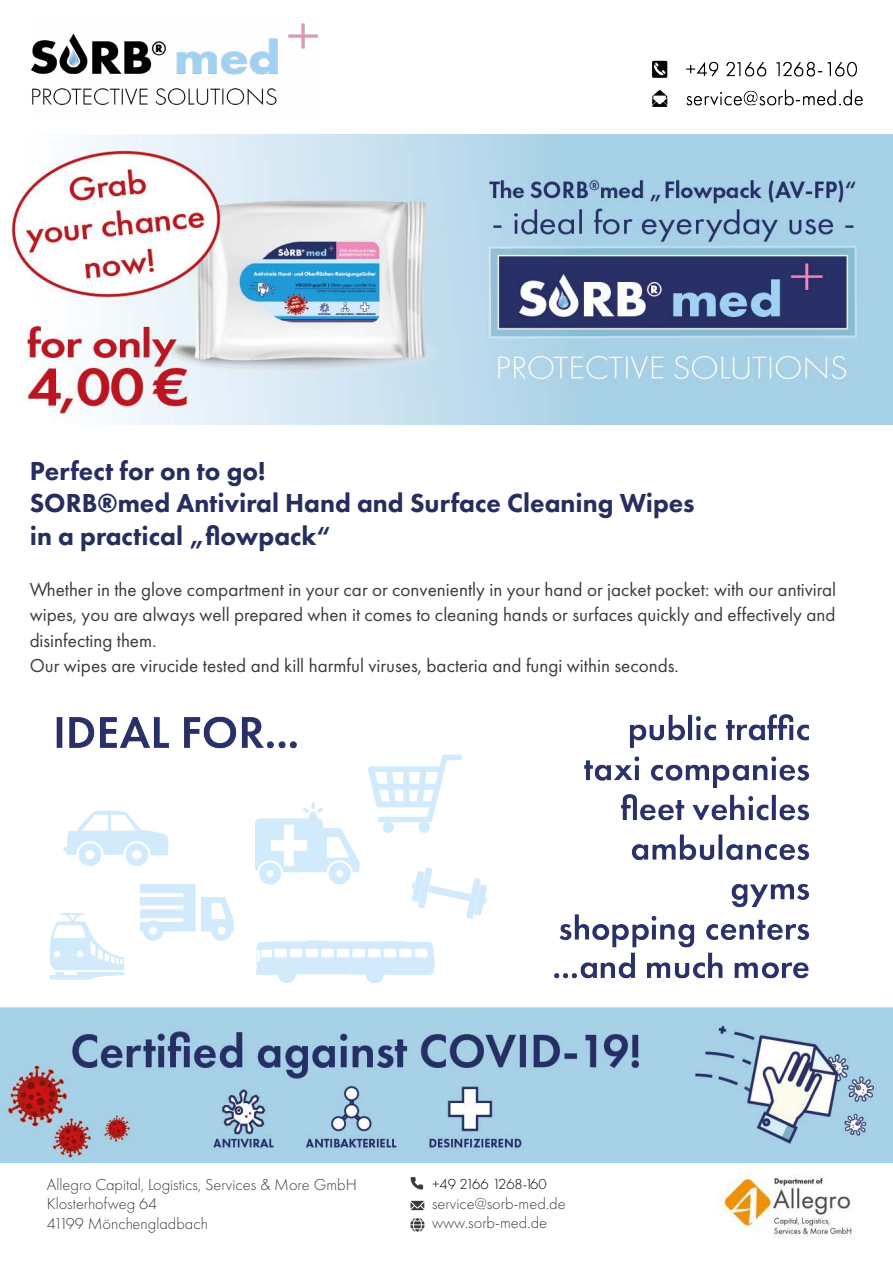
<style>
.page{position:relative;width:893px;height:1263px;background:#fff}
.page>*{position:absolute;margin:0;border:0;box-sizing:border-box;transform-origin:0 0}
.t1{font:800 27px/32.1px "Futura PT";color:#252e5f}
.t2{font:19.5px/25.5px "Futura PT";color:#3c3c3b}
.t3{font:300 16.5px/19.8px "Futura PT";color:#3c3c3b}
.t4{font:300 15px "Futura PT";color:#000}
</style>
<div class="page">
<svg style="left:410px;top:1218px;width:15px;height:14px"></svg>
<svg style="left:410px;top:1201px;width:14px;height:9px"></svg>
<svg style="left:411px;top:1177px;width:12px;height:12px"></svg>
<img style="left:11px;top:135px;width:882px;height:289px">
<img style="left:0;top:1008px;width:893px;height:152px">
<hr style="left:0;top:1160px;width:893px;height:2px;background:#9fd2f3">
<img style="left:652px;top:60px;width:211px;height:47px">
<img style="left:50px;top:714px;width:760px;height:269px">
<img style="left:719px;top:1170px;width:133px;height:68px">
<img style="left:31px;top:23px;width:287px;height:82px">
<h1 class="t1" style="left:30px;top:455px;width:666px">Perfect for on to go!<br>SORB®med Antiviral Hand and Surface Cleaning Wipes in a practical „flowpack“</h1>
<p class="t2" style="left:30px;top:576px;width:808px">Whether in the glove compartment in your car or conveniently in your hand or jacket pocket: with our antiviral wipes, you are always well prepared when it comes to cleaning hands or surfaces quickly and effectively and disinfecting them.<br>Our wipes are virucide tested and kill harmful viruses, bacteria and fungi within seconds.</p>
<p class="t3" style="left:47px;top:1174px;width:312px">Allegro Capital, Logistics, Services &amp; More GmbH<br>Klosterhofweg 64<br>41199 Mönchengladbach</p>
<p class="t4" style="left:432px;top:1175px;width:116px">+49 2166 1268-160</p>
<p class="t3" style="left:432px;top:1193px;width:135px">service@sorb-med.de www.sorb-med.de</p>
</div>
